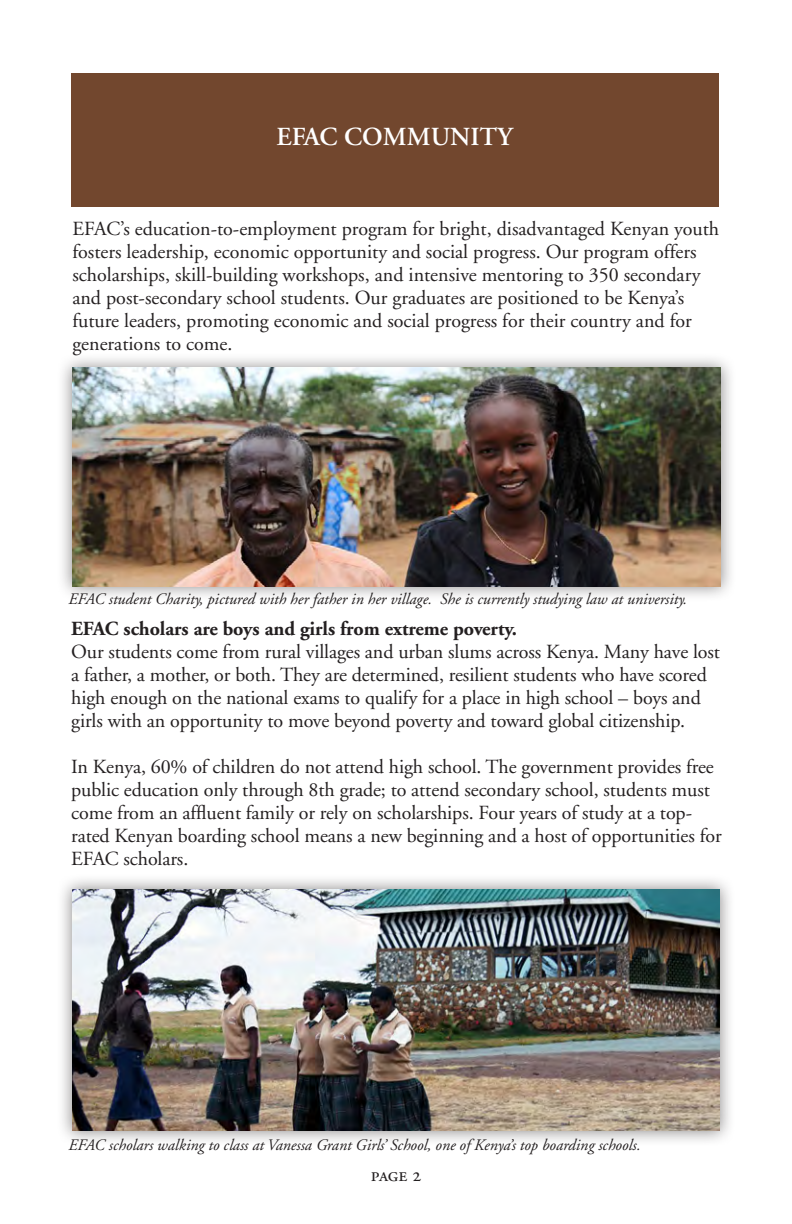
<style>
.page{position:relative;width:792px;height:1224px;background:#fff}
.page>*{position:absolute;margin:0;border:0;box-sizing:border-box;transform-origin:0 0}
.t1{font:600 26px "Adobe Garamond";color:#fff}
.t2{font:20px/23px "Adobe Garamond";letter-spacing:-.005em;color:#231f20}
.t3{font:700 20px "Adobe Garamond";letter-spacing:-.005em;color:#231f20}
.t4{font:20px "Adobe Garamond Regular SC";color:#231f20}
.t5{font:italic 16px "Adobe Garamond";color:#231f20}
</style>
<div class="page">
<div style="left:71px;top:73px;width:648px;height:133px;background:#72472e"></div>
<div style="left:57px;top:353px;width:679px;height:249px;background:#231f20;opacity:.54"></div>
<img style="left:72px;top:368px;width:648px;height:218px">
<div style="left:57px;top:874px;width:679px;height:272px;background:#231f20;opacity:.54"></div>
<img style="left:72px;top:890px;width:648px;height:241px">
<h1 class="t1" style="left:277px;top:122px;width:238px">EFAC COMMUNITY</h1>
<p class="t2" style="left:72px;top:218px;width:648px">EFAC’s education-to-employment program for bright, disadvantaged Kenyan youth fosters leadership, economic opportunity and social progress. Our program offers scholarships, skill-building workshops, and intensive mentoring to 350 secondary and post-secondary school students. Our graduates are positioned to be Kenya’s future leaders, promoting economic and social progress for their country and for generations to come.</p>
<p class="t5" style="left:68px;top:590px;width:620px">EFAC student Charity, pictured with her father in her village. She is currently studying law at university.</p>
<p class="t3" style="left:71px;top:617px;width:447px">EFAC scholars are boys and girls from extreme poverty.</p>
<p class="t2" style="left:71px;top:640px;width:650px">Our students come from rural villages and urban slums across Kenya. Many have lost a father, a mother, or both. They are determined, resilient students who have scored high enough on the national exams to qualify for a place in high school – boys and girls with an opportunity to move beyond poverty and toward global citizenship.</p>
<p class="t2" style="left:71px;top:755px;width:652px">In Kenya, 60% of children do not attend high school. The government provides free public education only through 8th grade; to attend secondary school, students must come from an affluent family or rely on scholarships. Four years of study at a top&shy;rated Kenyan boarding school means a new beginning and a host of opportunities for EFAC scholars.</p>
<p class="t5" style="left:68px;top:1136px;width:574px">EFAC scholars walking to class at Vanessa Grant Girls’ School, one of Kenya’s top boarding schools.</p>
<p class="t4" style="left:371px;top:1164px;width:52px">page 2</p>
</div>
